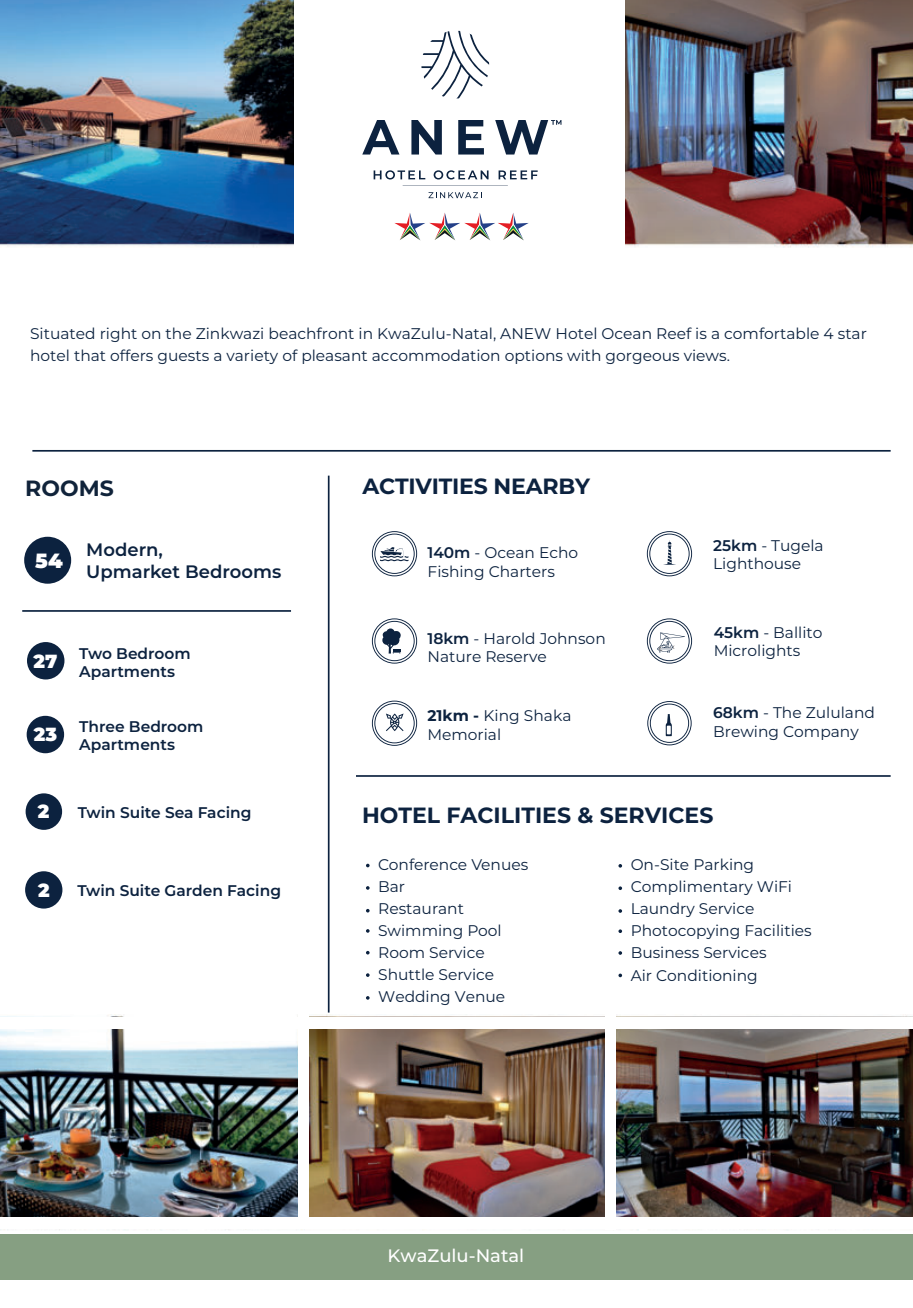
<style>
.page{position:relative;width:913px;height:1308px;background:#fff}
.page>*{position:absolute;margin:0;border:0;box-sizing:border-box;transform-origin:0 0}
.t1{font:700 22.05px "Montserrat";color:#0c223f}
.t2{font:700 22.05px "Montserrat";color:#10233a}
.t3{font:900 20.47px "Montserrat";color:#fff}
.t4{font:900 18.9px "Montserrat";color:#fff}
.t5{font:600 18px/22.1px "Montserrat";color:#0c223f}
.t6{font:500 18px "Montserrat";color:#fff}
.t7{font:15.53px/22.1px "Montserrat";color:#0c223f}
.t8{font:600 15.53px/18px "Montserrat";color:#0c223f}
.s1{font-weight:600}
.s2{font-weight:700}
</style>
<div class="page">
<img style="left:0;top:0;width:912px;height:1280px">
<div style="left:0;top:1234px;width:912px;height:45px;background:#869f82"></div>
<svg style="left:0;top:1216px;width:912px;height:1px"></svg>
<div style="left:24px;top:537px;width:47px;height:46px;background:#0c223f;border-radius:50%"></div>
<hr style="left:22px;top:610px;width:269px;height:2px;background:#0c223f">
<div style="left:26px;top:793px;width:36px;height:37px;background:#0c223f;border-radius:50%"></div>
<div style="left:27px;top:716px;width:37px;height:37px;background:#0c223f;border-radius:50%"></div>
<div style="left:25px;top:871px;width:37px;height:37px;background:#0c223f;border-radius:50%"></div>
<div style="left:27px;top:642px;width:37px;height:37px;background:#0c223f;border-radius:50%"></div>
<div style="left:298px;top:993px;width:11px;height:234px;background:#fff"></div>
<div style="left:605px;top:1004px;width:10px;height:225px;background:#fff"></div>
<div style="left:587px;top:0;width:37px;height:284px;background:#fff"></div>
<div style="left:294px;top:0;width:15px;height:300px;background:#fff"></div>
<div style="left:0;top:248px;width:912px;height:46px;background:#fff"></div>
<hr style="left:32px;top:450px;width:858px;height:1px;background:#0c223f">
<hr style="left:356px;top:775px;width:534px;height:2px;background:#0c223f">
<svg style="left:366px;top:863px;width:3px;height:4px"></svg>
<svg style="left:366px;top:973px;width:3px;height:4px"></svg>
<svg style="left:618px;top:886px;width:3px;height:4px"></svg>
<svg style="left:618px;top:929px;width:3px;height:4px"></svg>
<svg style="left:618px;top:973px;width:3px;height:4px"></svg>
<hr style="left:328px;top:475px;width:1px;height:537px;background:#0c223f">
<svg style="left:394px;top:212px;width:134px;height:28px"></svg>
<div style="left:0;top:1017px;width:912px;height:11px;background:#fff"></div>
<svg style="left:373px;top:170px;width:52px;height:9px"></svg>
<svg style="left:433px;top:170px;width:55px;height:9px"></svg>
<svg style="left:498px;top:170px;width:39px;height:9px"></svg>
<svg style="left:362px;top:120px;width:37px;height:34px"></svg>
<svg style="left:411px;top:120px;width:30px;height:34px"></svg>
<svg style="left:458px;top:120px;width:25px;height:34px"></svg>
<svg style="left:421px;top:31px;width:68px;height:67px"></svg>
<svg style="left:428px;top:192px;width:53px;height:6px"></svg>
<svg style="left:402px;top:185px;width:105px;height:1px"></svg>
<svg style="left:495px;top:120px;width:66px;height:34px"></svg>
<svg style="left:647px;top:701px;width:44px;height:44px"></svg>
<svg style="left:372px;top:618px;width:45px;height:45px"></svg>
<svg style="left:372px;top:531px;width:45px;height:45px"></svg>
<svg style="left:646px;top:618px;width:45px;height:45px"></svg>
<svg style="left:646px;top:531px;width:45px;height:45px"></svg>
<svg style="left:372px;top:700px;width:45px;height:46px"></svg>
<div style="left:0;top:1217px;width:912px;height:11px;background:#fff"></div>
<p class="t7" style="left:30px;top:323px;width:837px">Situated right on the Zinkwazi beachfront in KwaZulu-Natal, ANEW Hotel Ocean Reef is a comfortable 4 star hotel that offers guests a variety of pleasant accommodation options with gorgeous views.</p>
<h1 class="t2" style="left:25px;top:479px;width:90px">ROOMS</h1>
<h1 class="t1" style="left:362px;top:477px;width:229px">ACTIVITIES NEARBY</h1>
<h2 class="t3" style="left:35px;top:549px;width:29px">54</h2>
<p class="t5" style="left:86px;top:540px;width:196px">Modern,<br>Upmarket Bedrooms</p>
<p class="t4" style="left:34px;top:650px;width:25px">27</p>
<p class="t4" style="left:34px;top:723px;width:25px">23</p>
<p class="t8" style="left:79px;top:645px;width:113px">Two Bedroom<br>Apartments</p>
<p class="t8" style="left:79px;top:719px;width:126px">Three Bedroom<br>Apartments</p>
<p class="t7" style="left:427px;top:544px;width:152px;line-height:18.4px"><span class="s1">140m</span> - Ocean Echo<br>Fishing Charters</p>
<p class="t7" style="left:427px;top:629px;width:180px;line-height:18.4px"><span class="s1">18km</span> - Harold Johnson<br>Nature Reserve</p>
<p class="t7" style="left:427px;top:707px;width:145px;line-height:18.4px"><span class="s2">21km -</span> King Shaka<br>Memorial</p>
<p class="t7" style="left:712px;top:536px;width:112px;line-height:18.4px"><span class="s1">25km</span> - Tugela<br>Lighthouse</p>
<p class="t7" style="left:713px;top:623px;width:110px;line-height:18.4px"><span class="s1">45km</span> - Ballito<br>Microlights</p>
<p class="t7" style="left:712px;top:704px;width:163px;line-height:18.4px"><span class="s1">68km</span> - The Zululand<br>Brewing Company</p>
<p class="t4" style="left:38px;top:800px;width:13px">2</p>
<p class="t8" style="left:78px;top:805px;width:175px">Twin Suite Sea Facing</p>
<p class="t4" style="left:38px;top:879px;width:13px">2</p>
<p class="t8" style="left:77px;top:882px;width:205px">Twin Suite Garden Facing</p>
<h1 class="t1" style="left:362px;top:806px;width:353px">HOTEL FACILITIES &amp; SERVICES</h1>
<p class="t7" style="left:378px;top:854px;width:152px">Conference Venues<br>Bar<br>Restaurant<br>Swimming Pool<br>Room Service<br>Shuttle Service<br>Wedding Venue</p>
<p class="t7" style="left:630px;top:854px;width:182px">On-Site Parking<br>Complimentary WiFi<br>Laundry Service<br>Photocopying Facilities<br>Business Services<br>Air Conditioning</p>
<p class="t6" style="left:387px;top:1245px;width:138px">KwaZulu-Natal</p>
</div>
